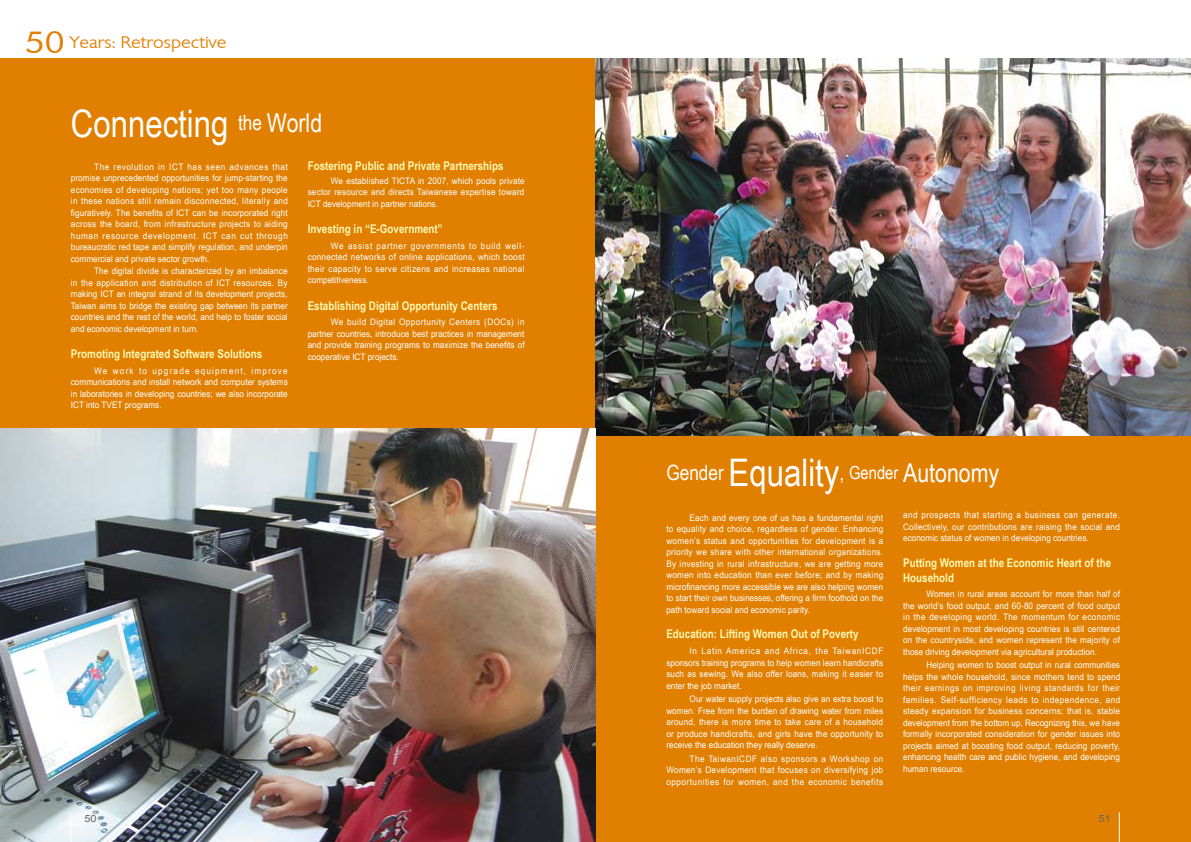
<style>
.page{position:relative;width:1191px;height:842px;background:#fff}
.page>*{position:absolute;margin:0;border:0;box-sizing:border-box;transform-origin:0 0}
.t1{font:38px "Arial Narrow";color:#fff}
.t2{font:300 16.2px "Chantilly";color:#e07f00;scale:1.11 1}
.t3{font:700 12px/14.2px "Arial Narrow";color:#fff9b3}
.t4{font:9.9px "Arial";color:#666;scale:1.11 1}
.t5{font:9px/11.5px "Arial Narrow";color:#fff;text-align:justify;scale:1.11 1}
.s1{font-family:"Futura BT";font-weight:400;font-size:30.4px}
.s2{font-size:26px}
</style>
<div class="page">
<div style="left:0;top:59px;width:1191px;height:783px;background:#e07f00"></div>
<img style="left:595px;top:59px;width:596px;height:377px">
<img style="left:0;top:428px;width:595px;height:414px">
<hr style="left:71px;top:812px;width:1px;height:30px;background:#fff">
<hr style="left:1119px;top:812px;width:1px;height:30px;background:#fff">
<h2 class="t2" style="left:25px;top:32px;width:183px"><span class="s1">50</span> Years: Retrospective</h2>
<h1 class="t1" style="left:71px;top:95px;width:253px">Connecting <sup>the</sup> <span class="s2">World</span></h1>
<p class="t5" style="left:71px;top:160px;width:197px;text-indent:23px">The revolution in ICT has seen advances that promise unprecedented opportunities for jump-starting the economies of developing nations; yet too many people in these nations still remain disconnected, literally and figuratively. The benefits of ICT can be incorporated right across the board, from infrastructure projects to aiding human resource development. ICT can cut through bureaucratic red tape and simplify regulation, and underpin commercial and private sector growth.</p>
<p class="t5" style="left:71px;top:265px;width:197px;text-indent:23px">The digital divide is characterized by an imbalance in the application and distribution of ICT resources. By making ICT an integral strand of its development projects, Taiwan aims to bridge the existing gap between its partner countries and the rest of the world, and help to foster social and economic development in turn.</p>
<h3 class="t3" style="left:71px;top:346px;width:193px">Promoting Integrated Software Solutions</h3>
<p class="t5" style="left:71px;top:364px;width:197px;text-indent:23px">We work to upgrade equipment, improve communications and install network and computer systems in laboratories in developing countries; we also incorporate ICT into TVET programs.</p>
<h3 class="t3" style="left:308px;top:158px;width:197px">Fostering Public and Private Partnerships</h3>
<p class="t5" style="left:308px;top:174px;width:197px;text-indent:23px">We established TICTA in 2007, which pools private sector resource and directs Taiwanese expertise toward ICT development in partner nations.</p>
<h3 class="t3" style="left:308px;top:221px;width:137px">Investing in “E-Government”</h3>
<p class="t5" style="left:308px;top:240px;width:197px;text-indent:23px">We assist partner governments to build well&shy;connected networks of online applications, which boost their capacity to serve citizens and increases national competitiveness.</p>
<h3 class="t3" style="left:308px;top:298px;width:191px">Establishing Digital Opportunity Centers</h3>
<p class="t5" style="left:308px;top:316px;width:197px;text-indent:23px">We build Digital Opportunity Centers (DOCs) in partner countries, introduce best practices in management and provide training programs to maximize the benefits of cooperative ICT projects.</p>
<h1 class="t1" style="left:666px;top:445px;width:334px"><sup>Gender</sup> Equality<sup>,</sup> <sup>Gender</sup> <span class="s2">Autonomy</span></h1>
<p class="t5" style="left:666px;top:511px;width:197px;text-indent:23px">Each and every one of us has a fundamental right to equality and choice, regardless of gender. Enhancing women’s status and opportunities for development is a priority we share with other international organizations.<br>By investing in rural infrastructure, we are getting more women into education than ever before; and by making microfinancing more accessible we are also helping women to start their own businesses, offering a firm foothold on the path toward social and economic parity.</p>
<h3 class="t3" style="left:666px;top:626px;width:194px">Education: Lifting Women Out of Poverty</h3>
<p class="t5" style="left:666px;top:645px;width:197px;text-indent:23px">In Latin America and Africa, the TaiwanICDF sponsors training programs to help women learn handicrafts such as sewing. We also offer loans, making it easier to enter the job market.</p>
<p class="t5" style="left:666px;top:693px;width:197px;text-indent:23px">Our water supply projects also give an extra boost to women. Free from the burden of drawing water from miles around, there is more time to take care of a household or produce handicrafts, and girls have the opportunity to receive the education they really deserve.</p>
<p class="t5" style="left:666px;top:752px;width:197px;text-indent:23px">The TaiwanICDF also sponsors a Workshop on Women’s Development that focuses on diversifying job opportunities for women, and the economic benefits</p>
<p class="t5" style="left:903px;top:509px;width:197px">and prospects that starting a business can generate.<br>Collectively, our contributions are raising the social and economic status of women in developing countries.</p>
<h3 class="t3" style="left:903px;top:555px;width:210px">Putting Women at the Economic Heart of the<br>Household</h3>
<p class="t5" style="left:903px;top:588px;width:197px;text-indent:23px">Women in rural areas account for more than half of the world’s food output, and 60-80 percent of food output in the developing world. The momentum for economic development in most developing countries is still centered on the countryside, and women represent the majority of those driving development via agricultural production.</p>
<p class="t5" style="left:903px;top:659px;width:197px;text-indent:23px">Helping women to boost output in rural communities helps the whole household, since mothers tend to spend their earnings on improving living standards for their families. Self-sufficiency leads to independence, and steady expansion for business concerns; that is, stable development from the bottom up. Recognizing this, we have formally incorporated consideration for gender issues into projects aimed at boosting food output, reducing poverty, enhancing health care and public hygiene, and developing human resource.</p>
<p class="t4" style="left:84px;top:812px;width:13px">50</p>
<p class="t4" style="left:1098px;top:812px;width:13px">51</p>
</div>
